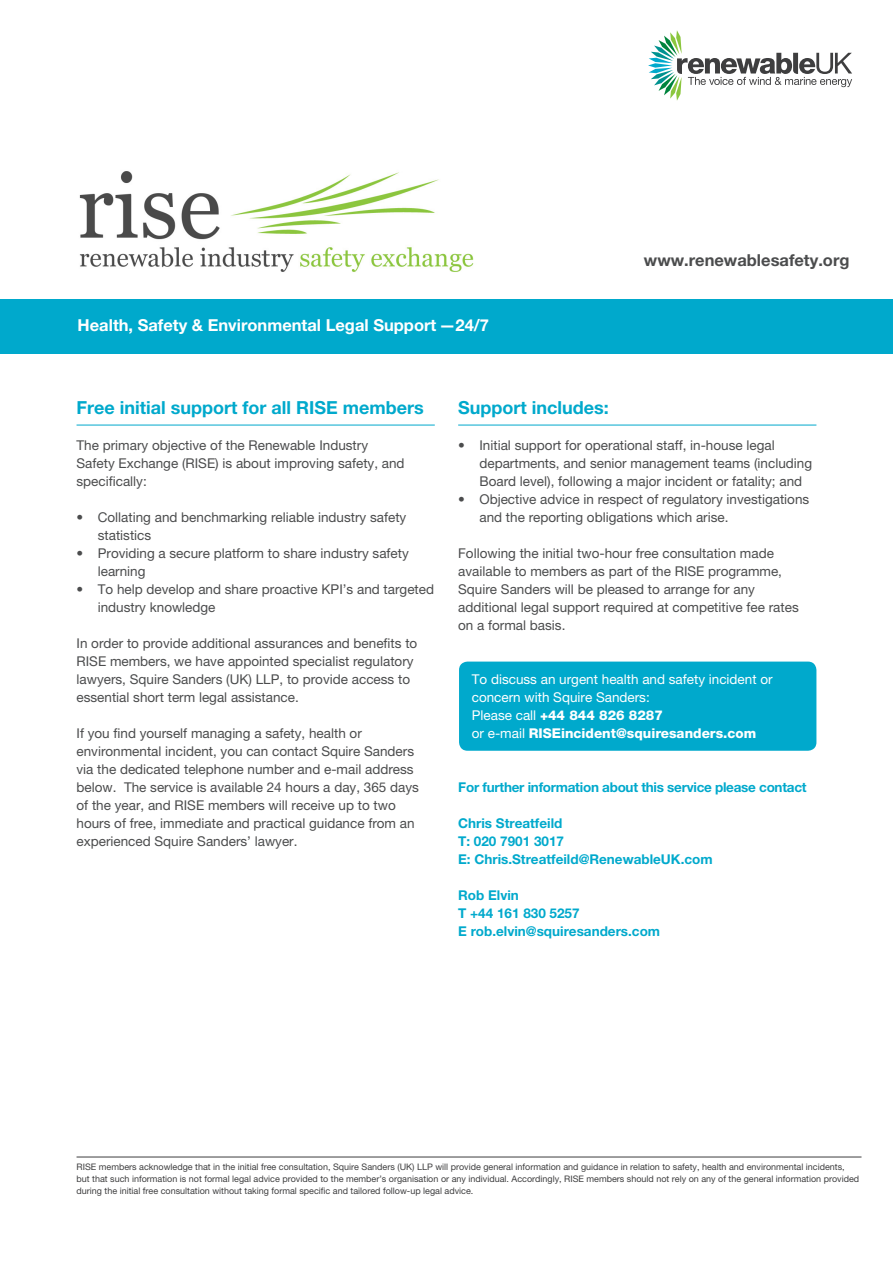
<style>
.page{position:relative;width:893px;height:1263px;background:#fff}
.page>*{position:absolute;margin:0;border:0;box-sizing:border-box;transform-origin:0 0}
.Head_1{font:700 18px "Helvetica Neue LT Pro";color:#00a9cc}
.t1{font:700 16.5px "Helvetica Neue LT Pro";color:#fff}
.Body{font:700 16.5px "Helvetica Neue LT Pro";color:#4b4c4d}
.Body-2{font:13.5px/18px "Helvetica Neue LT Pro";color:#4b4c4d}
.Bullets_1{font:13.5px/18px "Helvetica Neue LT Pro";color:#4b4c4d}
.Body-3{font:13.5px/18px "Helvetica Neue LT Pro";color:#fff}
.Body-4{font:700 13.5px "Helvetica Neue LT Pro";color:#00a9cc}
.Body-5{font:700 13.5px "Helvetica Neue LT Pro";letter-spacing:-.02em;color:#00a9cc}
.Footnote_1__Ruled{font:9px/12px "Helvetica Neue LT Pro";color:#3e3e3f}
.s1{font-weight:800}
</style>
<div class="page">
<div style="left:0;top:300px;width:893px;height:54px;background:#00a9cc"></div>
<hr style="left:77px;top:425px;width:358px;height:1px;background:#00a9cc">
<hr style="left:458px;top:425px;width:358px;height:1px;background:#00a9cc">
<svg style="left:648px;top:30px;width:204px;height:71px"></svg>
<hr style="left:77px;top:1156px;width:784px;height:1px;background:#3e3e3f">
<img style="left:79px;top:171px;width:395px;height:101px">
<div style="left:459px;top:662px;width:357px;height:89px;background:#00a9cc;border-radius:9px"></div>
<p class="t1" style="left:78px;top:315px;width:413px">Health, Safety &amp; Environmental Legal Support —24/7</p>
<p class="Body" style="left:644px;top:250px;width:207px">www.renewablesafety.org</p>
<p class="Head_1" style="left:77px;top:396px;width:349px">Free initial support for all RISE members</p>
<p class="Body-2" style="left:77px;top:436px;width:330px">The primary objective of the Renewable Industry<br>Safety Exchange (RISE) is about improving safety, and specifically:</p>
<p class="Bullets_1" style="left:98px;top:508px;width:310px;text-indent:-21px">• Collating and benchmarking reliable industry safety statistics</p>
<p class="Bullets_1" style="left:98px;top:544px;width:313px;text-indent:-21px">• Providing a secure platform to share industry safety learning</p>
<p class="Bullets_1" style="left:98px;top:580px;width:338px;text-indent:-21px">• To help develop and share proactive KPI’s and targeted industry knowledge</p>
<p class="Body-2" style="left:77px;top:634px;width:342px">In order to provide additional assurances and benefits to RISE members, we have appointed specialist regulatory lawyers, Squire Sanders (UK) LLP, to provide access to essential short term legal assistance.</p>
<p class="Body-2" style="left:77px;top:724px;width:344px">If you find yourself managing a safety, health or environmental incident, you can contact Squire Sanders via the dedicated telephone number and e-mail address below. The service is available 24 hours a day, 365 days of the year, and RISE members will receive up to two hours of free, immediate and practical guidance from an experienced Squire Sanders’ lawyer.</p>
<p class="Head_1" style="left:458px;top:396px;width:152px">Support includes:</p>
<p class="Bullets_1" style="left:479px;top:436px;width:334px;text-indent:-21px">• Initial support for operational staff, in-house legal departments, and senior management teams (including<br>Board level), following a major incident or fatality; and</p>
<p class="Bullets_1" style="left:479px;top:490px;width:331px;text-indent:-21px">• Objective advice in respect of regulatory investigations and the reporting obligations which arise.</p>
<p class="Body-2" style="left:458px;top:544px;width:342px">Following the initial two-hour free consultation made available to members as part of the RISE programme, Squire Sanders will be pleased to arrange for any additional legal support required at competitive fee rates on a formal basis.</p>
<p class="Body-3" style="left:472px;top:670px;width:302px">To discuss an urgent health and safety incident or concern with Squire Sanders:<br>Please call <span class="s1">+44 844 826 8287<br></span>or e-mail <span class="s1">RISEincident@squiresanders.com</span></p>
<p class="Body-5" style="left:458px;top:779px;width:350px">For further information about this service please contact</p>
<p class="Body-4" style="left:458px;top:815px;width:106px">Chris Streatfeild</p>
<p class="Body-4" style="left:458px;top:833px;width:107px">T: 020 7901 3017</p>
<p class="Body-4" style="left:458px;top:851px;width:256px">E: Chris.Streatfeild@RenewableUK.com</p>
<p class="Body-4" style="left:458px;top:887px;width:62px">Rob Elvin</p>
<p class="Body-4" style="left:458px;top:905px;width:123px">T +44 161 830 5257</p>
<p class="Body-4" style="left:458px;top:923px;width:204px">E rob.elvin@squiresanders.com</p>
<p class="Footnote_1__Ruled" style="left:77px;top:1161px;width:784px">RISE members acknowledge that in the initial free consultation, Squire Sanders (UK) LLP will provide general information and guidance in relation to safety, health and environmental incidents, but that such information is not formal legal advice provided to the member’s organisation or any individual. Accordingly, RISE members should not rely on any of the general information provided during the initial free consultation without taking formal specific and tailored follow-up legal advice.</p>
</div>
